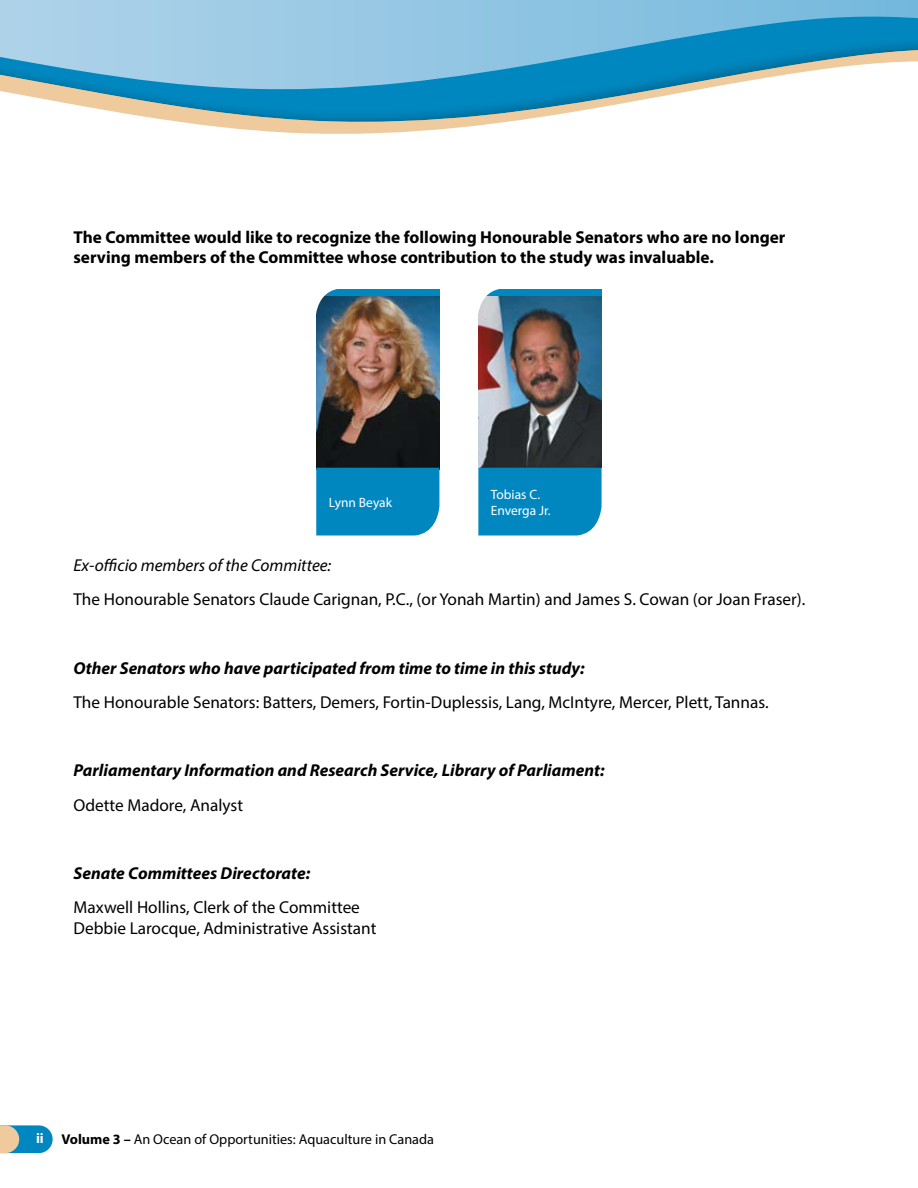
<style>
.page{position:relative;width:918px;height:1188px;background:#fff}
.page>*{position:absolute;margin:0;border:0;box-sizing:border-box;transform-origin:0 0}
.t1{font:17.25px/20.7px "Myriad Pro";color:#000}
.t2{font:italic 700 17.25px "Myriad Pro";color:#000}
.t3{font:700 17.25px/20.7px "Myriad Pro";color:#000}
.t4{font:italic 17.25px "Myriad Pro";color:#000}
.t5{font:14.25px "Myriad Pro";color:#000}
.t6{font:13.5px/16.2px "Myriad Pro";color:#fff}
.s1{font-weight:700;color:#fff}
.s2{font-weight:700}
</style>
<div class="page">
<svg style="left:0;top:1125px;width:53px;height:28px"></svg>
<div style="left:0;top:0;width:918px;height:132px;background:#000;opacity:.22"></div>
<svg style="left:0;top:0;width:918px;height:98px;background:#78b9d7"></svg>
<img style="left:478px;top:296px;width:124px;height:172px">
<div style="left:478px;top:468px;width:124px;height:67px;background:#0087bf"></div>
<div style="left:477px;top:289px;width:125px;height:7px;background:#0087bf"></div>
<svg style="left:477px;top:289px;width:29px;height:36px"></svg>
<img style="left:316px;top:296px;width:123px;height:172px">
<div style="left:316px;top:468px;width:123px;height:67px;background:#0087bf"></div>
<div style="left:315px;top:289px;width:124px;height:7px;background:#0087bf"></div>
<svg style="left:315px;top:289px;width:29px;height:36px"></svg>
<p class="t3" style="left:74px;top:226px;width:714px">The Committee would like to recognize the following Honourable Senators who are no longer serving members of the Committee whose contribution to the study was invaluable.</p>
<p class="t6" style="left:329px;top:494px;width:65px">Lynn Beyak</p>
<p class="t6" style="left:491px;top:486px;width:61px">Tobias C.<br>Enverga Jr.</p>
<p class="t4" style="left:74px;top:555px;width:259px">Ex-officio members of the Committee:</p>
<p class="t1" style="left:74px;top:589px;width:733px">The Honourable Senators Claude Carignan, P.C., (or Yonah Martin) and James S. Cowan (or Joan Fraser).</p>
<p class="t2" style="left:74px;top:657px;width:513px">Other Senators who have participated from time to time in this study:</p>
<p class="t1" style="left:74px;top:692px;width:697px">The Honourable Senators: Batters, Demers, Fortin-Duplessis, Lang, McIntyre, Mercer, Plett, Tannas.</p>
<p class="t2" style="left:74px;top:759px;width:533px">Parliamentary Information and Research Service, Library of Parliament:</p>
<p class="t1" style="left:74px;top:794px;width:171px">Odette Madore, Analyst</p>
<p class="t2" style="left:74px;top:862px;width:238px">Senate Committees Directorate:</p>
<p class="t1" style="left:74px;top:897px;width:304px">Maxwell Hollins, Clerk of the Committee<br>Debbie Larocque, Administrative Assistant</p>
<p class="t5" style="left:36px;top:1131px;width:399px"><span class="s1">ii</span> <span class="s2">Volume 3 –</span> An Ocean of Opportunities: Aquaculture in Canada</p>
</div>
